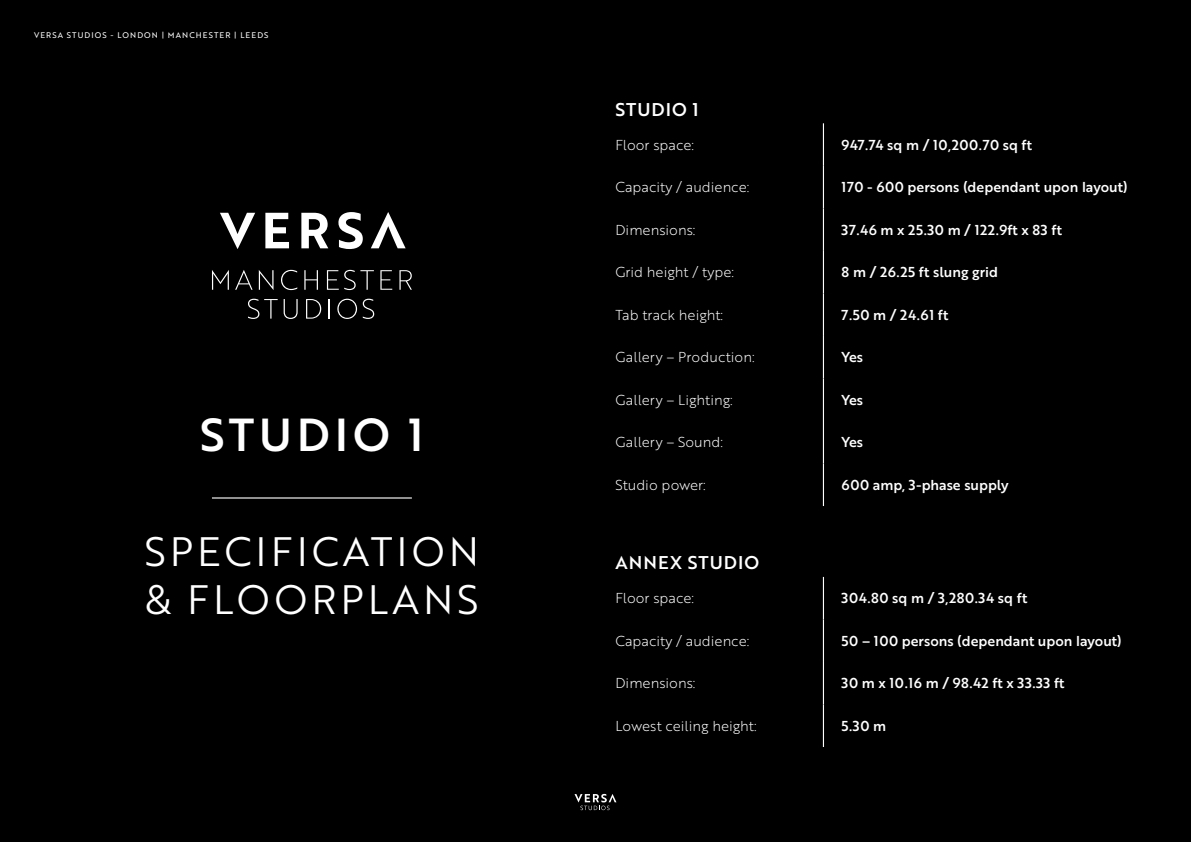
<style>
.page{position:relative;width:1191px;height:842px;background:#000}
.page>*{position:absolute;margin:0;border:0;box-sizing:border-box;transform-origin:0 0}
.t1{font:45px "Brother 1816 Medium";letter-spacing:.11em;color:#fff}
.t2{font:40px/48px "Brother 1816 Book";letter-spacing:.1em;color:#fff}
.t3{font:18px "Brother 1816 Medium";letter-spacing:.06em;color:#fff}
.t4{font:14px "Brother 1816 Light";color:#fff}
.t5{font:14px "Brother 1816 Medium";color:#fff}
.t6{font:14px "Brother 1816 Medium";letter-spacing:.04em;color:#fff}
.t7{font:8px "Brother 1816 Regular";letter-spacing:.14em;color:#fff}
</style>
<div class="page">
<svg style="left:574px;top:794px;width:42px;height:16px"></svg>
<hr style="left:823px;top:123px;width:1px;height:43px;background:#fff">
<hr style="left:823px;top:166px;width:1px;height:42px;background:#fff">
<hr style="left:823px;top:208px;width:1px;height:43px;background:#fff">
<hr style="left:823px;top:251px;width:1px;height:42px;background:#fff">
<hr style="left:823px;top:293px;width:1px;height:43px;background:#fff">
<hr style="left:823px;top:336px;width:1px;height:42px;background:#fff">
<hr style="left:823px;top:378px;width:1px;height:43px;background:#fff">
<hr style="left:823px;top:421px;width:1px;height:42px;background:#fff">
<hr style="left:823px;top:463px;width:1px;height:43px;background:#fff">
<hr style="left:823px;top:577px;width:1px;height:42px;background:#fff">
<hr style="left:823px;top:619px;width:1px;height:43px;background:#fff">
<hr style="left:823px;top:662px;width:1px;height:42px;background:#fff">
<hr style="left:823px;top:704px;width:1px;height:43px;background:#fff">
<svg style="left:212px;top:270px;width:17px;height:20px"></svg>
<svg style="left:235px;top:270px;width:17px;height:20px"></svg>
<svg style="left:259px;top:270px;width:14px;height:20px"></svg>
<svg style="left:281px;top:270px;width:16px;height:20px"></svg>
<svg style="left:304px;top:270px;width:14px;height:20px"></svg>
<svg style="left:327px;top:270px;width:47px;height:20px"></svg>
<svg style="left:380px;top:270px;width:12px;height:20px"></svg>
<svg style="left:399px;top:270px;width:13px;height:20px"></svg>
<svg style="left:248px;top:299px;width:30px;height:20px"></svg>
<svg style="left:284px;top:299px;width:14px;height:20px"></svg>
<svg style="left:306px;top:299px;width:15px;height:20px"></svg>
<svg style="left:329px;top:299px;width:1px;height:20px"></svg>
<svg style="left:337px;top:299px;width:20px;height:20px"></svg>
<svg style="left:363px;top:299px;width:11px;height:20px"></svg>
<svg style="left:220px;top:213px;width:35px;height:36px"></svg>
<svg style="left:265px;top:213px;width:24px;height:35px"></svg>
<svg style="left:301px;top:213px;width:27px;height:35px"></svg>
<svg style="left:338px;top:212px;width:25px;height:37px"></svg>
<svg style="left:371px;top:212px;width:34px;height:36px"></svg>
<hr style="left:212px;top:497px;width:200px;height:2px;background:#fff">
<p class="t7" style="left:34px;top:29px;width:236px">VERSA STUDIOS - LONDON | MANCHESTER | LEEDS</p>
<h1 class="t1" style="left:200px;top:401px;width:225px">STUDIO 1</h1>
<h2 class="t2" style="left:145px;top:526px;width:336px">SPECIFICATION &amp; FLOORPLANS</h2>
<p class="t3" style="left:615px;top:96px;width:85px">STUDIO 1</p>
<p class="t4" style="left:615px;top:134px;width:80px">Floor space:</p>
<p class="t5" style="left:841px;top:134px;width:192px">947.74 sq m / 10,200.70 sq ft</p>
<p class="t4" style="left:615px;top:177px;width:135px">Capacity / audience:</p>
<p class="t5" style="left:841px;top:177px;width:287px">170 - 600 persons (dependant upon layout)</p>
<p class="t4" style="left:615px;top:219px;width:81px">Dimensions:</p>
<p class="t6" style="left:841px;top:219px;width:222px">37.46 m x 25.30 m / 122.9ft x 83 ft</p>
<p class="t4" style="left:615px;top:262px;width:120px">Grid height / type:</p>
<p class="t5" style="left:841px;top:262px;width:158px">8 m / 26.25 ft slung grid</p>
<p class="t4" style="left:615px;top:304px;width:109px">Tab track height:</p>
<p class="t5" style="left:841px;top:304px;width:108px">7.50 m / 24.61 ft</p>
<p class="t4" style="left:615px;top:347px;width:140px">Gallery – Production:</p>
<p class="t5" style="left:841px;top:347px;width:23px">Yes</p>
<p class="t4" style="left:615px;top:389px;width:119px">Gallery – Lighting:</p>
<p class="t5" style="left:841px;top:389px;width:23px">Yes</p>
<p class="t4" style="left:615px;top:432px;width:109px">Gallery – Sound:</p>
<p class="t5" style="left:841px;top:432px;width:23px">Yes</p>
<p class="t4" style="left:615px;top:474px;width:92px">Studio power:</p>
<p class="t5" style="left:841px;top:474px;width:168px">600 amp, 3-phase supply</p>
<p class="t3" style="left:615px;top:549px;width:145px">ANNEX STUDIO</p>
<p class="t4" style="left:615px;top:588px;width:80px">Floor space:</p>
<p class="t6" style="left:841px;top:588px;width:187px">304.80 sq m / 3,280.34 sq ft</p>
<p class="t4" style="left:615px;top:630px;width:135px">Capacity / audience:</p>
<p class="t5" style="left:841px;top:630px;width:282px">50 – 100 persons (dependant upon layout)</p>
<p class="t4" style="left:615px;top:673px;width:81px">Dimensions:</p>
<p class="t6" style="left:841px;top:673px;width:224px">30 m x 10.16 m / 98.42 ft x 33.33 ft</p>
<p class="t4" style="left:615px;top:715px;width:142px">Lowest ceiling height:</p>
<p class="t5" style="left:841px;top:715px;width:46px">5.30 m</p>
</div>
